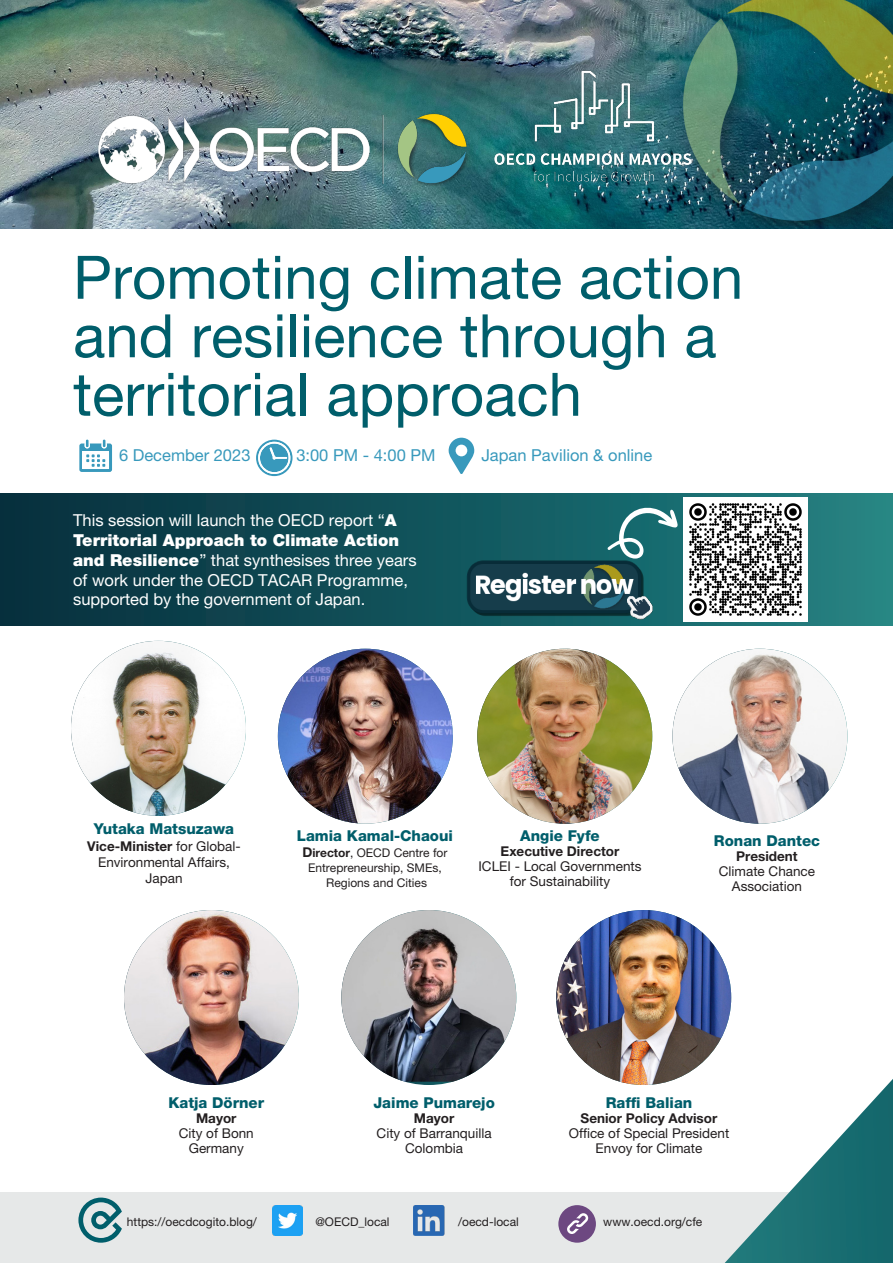
<style>
.page{position:relative;width:893px;height:1263px;background:#fff}
.page>*{position:absolute;margin:0;border:0;box-sizing:border-box;transform-origin:0 0}
.t1{font:60px/58.5px "Helvetica Neue LT Pro";color:#005e6b}
.t2{font:16.5px/19.8px "Helvetica Neue LT Pro";color:#fff}
.t3{font:16.5px "Helvetica Neue LT Pro";color:#3899bc}
.t4{font:800 15px "Helvetica Neue LT Pro";color:#005e6b}
.t5{font:13.5px/15px "Helvetica Neue LT Pro";color:#231f20;text-align:center}
.t6{font:700 13.5px "Helvetica Neue LT Pro";color:#231f20}
.t7{font:12px/15px "Helvetica Neue LT Pro";color:#231f20;text-align:center}
.s1{font-weight:900}
.s2{font-weight:700}
.s3{font-weight:700;font-size:13.5px}
</style>
<div class="page">
<div style="left:0;top:494px;width:893px;height:131px;background:linear-gradient(to right,#052d3b,#228282)"></div>
<img style="left:0;top:0;width:893px;height:228px">
<img style="left:95px;top:111px;width:375px;height:75px">
<img style="left:490px;top:67px;width:206px;height:119px">
<img style="left:477px;top:649px;width:175px;height:175px;border-radius:87px">
<img style="left:71px;top:641px;width:175px;height:175px;border-radius:87px">
<img style="left:278px;top:649px;width:175px;height:175px;border-radius:87px">
<img style="left:124px;top:910px;width:175px;height:175px;border-radius:87px">
<img style="left:341px;top:910px;width:175px;height:172px">
<img style="left:672px;top:649px;width:175px;height:175px;border-radius:87px">
<svg style="left:606px;top:504px;width:72px;height:55px"></svg>
<img style="left:460px;top:559px;width:196px;height:60px">
<img style="left:684px;top:498px;width:123px;height:123px">
<svg style="left:79px;top:440px;width:33px;height:32px"></svg>
<svg style="left:256px;top:440px;width:36px;height:36px"></svg>
<svg style="left:449px;top:438px;width:25px;height:36px"></svg>
<img style="left:556px;top:910px;width:175px;height:175px;border-radius:87px">
<div style="left:0;top:1192px;width:893px;height:71px;background:#e6e8e8"></div>
<svg style="left:78px;top:1197px;width:44px;height:46px"></svg>
<img style="left:273px;top:1205px;width:30px;height:30px">
<img style="left:414px;top:1205px;width:31px;height:30px">
<svg style="left:558px;top:1205px;width:38px;height:38px"></svg>
<svg style="left:567px;top:1213px;width:21px;height:21px"></svg>
<svg style="left:725px;top:1079px;width:168px;height:184px"></svg>
<p class="t1" style="left:73px;top:247px;width:672px">Promoting climate action and resilience through a territorial approach</p>
<p class="t3" style="left:119px;top:445px;width:133px">6 December 2023</p>
<p class="t3" style="left:296px;top:445px;width:141px">3:00 PM - 4:00 PM</p>
<p class="t3" style="left:481px;top:445px;width:172px">Japan Pavilion &amp; online</p>
<p class="t2" style="left:73px;top:510px;width:345px">This session will launch the OECD report “<span class="s1">A Territorial Approach to Climate Action and Resilience</span>” that synthesises three years of work under the OECD TACAR Programme, supported by the government of Japan.</p>
<p class="t4" style="left:94px;top:820px;width:142px">Yutaka Matsuzawa</p>
<p class="t5" style="left:87px;top:837px;width:155px;line-height:16.2px"><span class="s2">Vice-Minister</span> for Global-<br>Environmental Affairs,<br>Japan</p>
<p class="t4" style="left:297px;top:826px;width:158px">Lamia Kamal-Chaoui</p>
<p class="t7" style="left:302px;top:845px;width:147px"><span class="s3">D</span><span class="s2">irector</span>, OECD Centre for<br>Entrepreneurship, SMEs,<br>Regions and Cities</p>
<p class="t4" style="left:520px;top:826px;width:81px">Angie Fyfe</p>
<p class="t5" style="left:478px;top:843px;width:165px"><span class="s2">Executive Director<br></span>ICLEI - Local Governments for Sustainability</p>
<p class="t4" style="left:714px;top:832px;width:108px">Ronan Dantec</p>
<p class="t6" style="left:736px;top:848px;width:63px">President</p>
<p class="t5" style="left:719px;top:864px;width:98px">Climate Chance<br>Association</p>
<p class="t4" style="left:168px;top:1093px;width:97px">Katja Dörner</p>
<p class="t5" style="left:179px;top:1110px;width:77px"><span class="s2">Mayor<br></span>City of Bonn<br>Germany</p>
<p class="t4" style="left:373px;top:1093px;width:123px">Jaime Pumarejo</p>
<p class="t5" style="left:377px;top:1110px;width:116px"><span class="s2">Mayor<br></span>City of Barranquilla</p>
<p class="t5" style="left:405px;top:1140px;width:60px">Colombia</p>
<p class="t4" style="left:606px;top:1093px;width:88px">Raffi Balian</p>
<p class="t5" style="left:569px;top:1110px;width:162px"><span class="s2">Senior Policy Advisor<br></span>Office of Special President<br>Envoy for Climate</p>
<p class="t7" style="left:127px;top:1214px;width:132px">https://oecdcogito.blog/</p>
<p class="t7" style="left:315px;top:1214px;width:76px">@OECD_local</p>
<p class="t7" style="left:458px;top:1214px;width:62px">/oecd-local</p>
<p class="t7" style="left:603px;top:1214px;width:101px">www.oecd.org/cfe</p>
</div>
